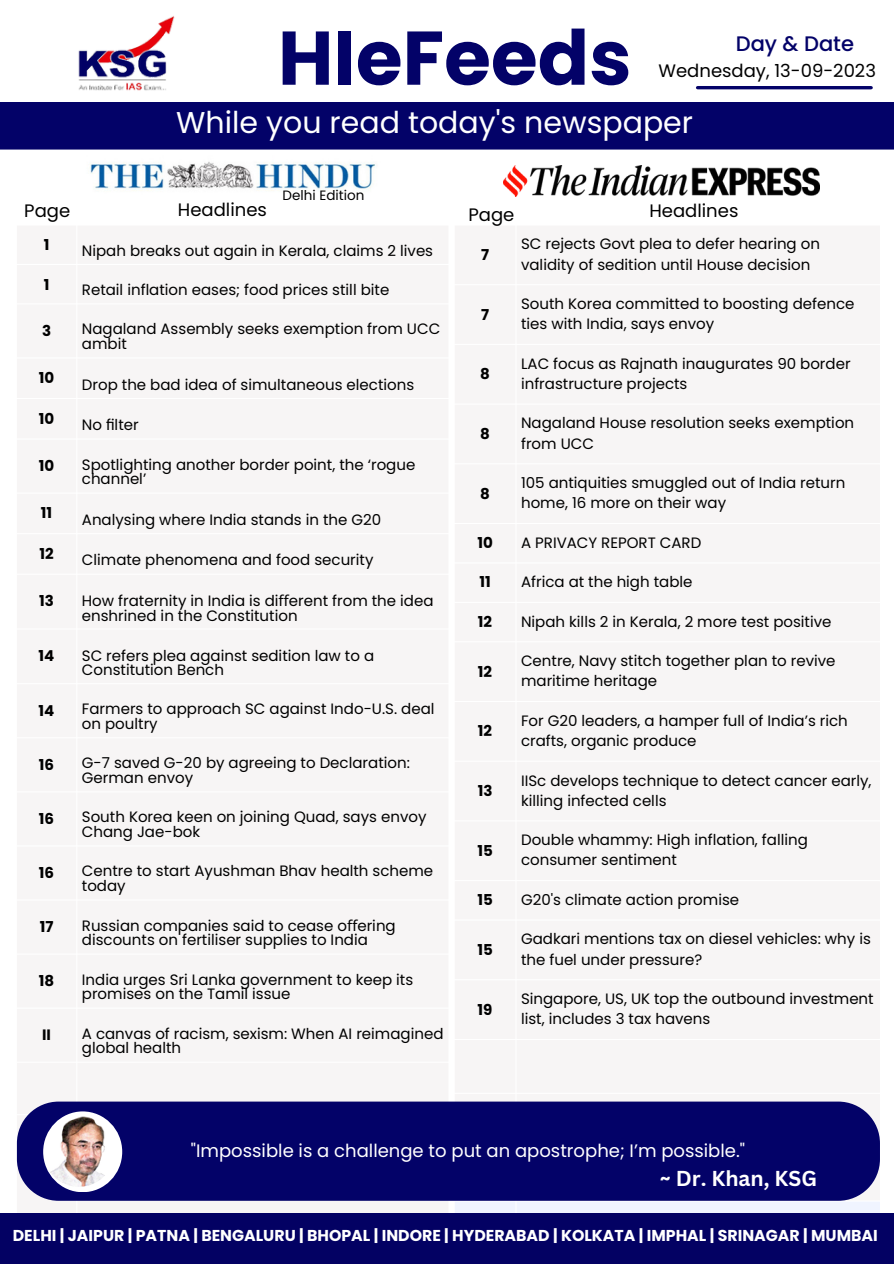
<style>
.page{position:relative;width:894px;height:1264px;background:#fff}
.page>*{position:absolute;margin:0;border:0;box-sizing:border-box;transform-origin:0 0}
.t1{font:700 75.9px "Poppins";color:#030268}
.t2{font:30px "Poppins";color:#fff}
.t3{font:700 21px "Canva Sans";color:#fff}
.t4{font:500 21px "Poppins";color:#030268}
.t5{font:18px "Poppins";color:#fff}
.t6{font:18px "Poppins";color:#000}
.t7{font:700 15.75px "Poppins";color:#fff}
.t8{font:15px/14.7px "Poppins";color:#000}
.t9{font:700 15px "Poppins";color:#000}
.t10{font:13.5px "Poppins";color:#000}
.s1{font-family:"Noto Sans"}
</style>
<div class="page">
<img style="left:503px;top:166px;width:316px;height:30px">
<div style="left:455px;top:1202px;width:424px;height:10px;background:#f0f4ff"></div>
<div style="left:17px;top:1101px;width:862px;height:99px;background:#030268"></div>
<div style="left:43px;top:1111px;width:79px;height:81px;background:#fff;border-radius:50%"></div>
<img style="left:43px;top:1115px;width:71px;height:71px;border-radius:50%">
<img style="left:78px;top:16px;width:97px;height:75px">
<div style="left:0;top:102px;width:893px;height:47px;background:#030268"></div>
<hr style="left:697px;top:86px;width:173px;height:3px;background:#030268">
<img style="left:90px;top:161px;width:286px;height:30px">
<div style="left:0;top:1212px;width:893px;height:51px;background:#030163"></div>
<p class="t1" style="left:278px;top:5px;width:355px">HIeFeeds</p>
<p class="t2" style="left:176px;top:101px;width:518px">While you read today's newspaper</p>
<p class="t4" style="left:735px;top:29px;width:120px">Day &amp; Date</p>
<p class="t6" style="left:658px;top:58px;width:219px">Wednesday, 13-09-2023</p>
<p class="t10" style="left:282px;top:186px;width:83px">Delhi Edition</p>
<p class="t6" style="left:24px;top:198px;width:47px">Page</p>
<p class="t6" style="left:178px;top:197px;width:90px">Headlines</p>
<p class="t6" style="left:468px;top:202px;width:47px">Page</p>
<p class="t6" style="left:649px;top:198px;width:90px">Headlines</p>
<p class="t9" style="left:44px;top:234px;width:7px">1</p>
<p class="t8" style="left:82px;top:243px;width:352px">Nipah breaks out again in Kerala, claims 2 lives</p>
<p class="t9" style="left:44px;top:274px;width:7px">1</p>
<p class="t8" style="left:82px;top:282px;width:309px">Retail inflation eases; food prices still bite</p>
<p class="t9" style="left:42px;top:320px;width:11px">3</p>
<p class="t8" style="left:82px;top:322px;width:360px">Nagaland Assembly seeks exemption from UCC ambit</p>
<p class="t9" style="left:39px;top:367px;width:17px">10</p>
<p class="t8" style="left:82px;top:377px;width:334px">Drop the bad idea of simultaneous elections</p>
<p class="t9" style="left:39px;top:408px;width:17px">10</p>
<p class="t8" style="left:82px;top:417px;width:58px">No filter</p>
<p class="t9" style="left:39px;top:455px;width:17px">10</p>
<p class="t8" style="left:82px;top:457px;width:335px">Spotlighting another border point, the ‘rogue channel’</p>
<p class="t9" style="left:41px;top:502px;width:13px">11</p>
<p class="t8" style="left:82px;top:512px;width:301px">Analysing where India stands in the G20</p>
<p class="t9" style="left:39px;top:543px;width:16px">12</p>
<p class="t8" style="left:82px;top:552px;width:293px">Climate phenomena and food security</p>
<p class="t9" style="left:39px;top:590px;width:16px">13</p>
<p class="t8" style="left:82px;top:593px;width:353px">How fraternity in India is di<span class="s1">ff</span>erent from the idea enshrined in the Constitution</p>
<p class="t9" style="left:39px;top:645px;width:17px">14</p>
<p class="t8" style="left:82px;top:648px;width:294px">SC refers plea against sedition law to a<br>Constitution Bench</p>
<p class="t9" style="left:39px;top:700px;width:17px">14</p>
<p class="t8" style="left:82px;top:701px;width:354px">Farmers to approach SC against Indo-U.S. deal on poultry</p>
<p class="t9" style="left:39px;top:754px;width:17px">16</p>
<p class="t8" style="left:82px;top:755px;width:329px">G-7 saved G-20 by agreeing to Declaration:<br>German envoy</p>
<p class="t9" style="left:39px;top:808px;width:17px">16</p>
<p class="t8" style="left:82px;top:809px;width:346px">South Korea keen on joining Quad, says envoy<br>Chang Jae-bok</p>
<p class="t9" style="left:39px;top:862px;width:17px">16</p>
<p class="t8" style="left:82px;top:863px;width:353px">Centre to start Ayushman Bhav health scheme today</p>
<p class="t9" style="left:40px;top:916px;width:15px">17</p>
<p class="t8" style="left:82px;top:917px;width:315px">Russian companies said to cease o<span class="s1">ff</span>ering discounts on fertiliser supplies to India</p>
<p class="t9" style="left:39px;top:970px;width:17px">18</p>
<p class="t8" style="left:82px;top:972px;width:333px">India urges Sri Lanka government to keep its promises on the Tamil issue</p>
<p class="t9" style="left:42px;top:1024px;width:10px">II</p>
<p class="t8" style="left:82px;top:1026px;width:363px">A canvas of racism, sexism: When AI reimagined global health</p>
<p class="t9" style="left:481px;top:244px;width:10px">7</p>
<p class="t8" style="left:521px;top:234px;width:300px;line-height:20.1px">SC rejects Govt plea to defer hearing on validity of sedition until House decision</p>
<p class="t9" style="left:481px;top:304px;width:10px">7</p>
<p class="t8" style="left:521px;top:294px;width:335px;line-height:20.1px">South Korea committed to boosting defence ties with India, says envoy</p>
<p class="t9" style="left:480px;top:363px;width:11px">8</p>
<p class="t8" style="left:521px;top:353px;width:331px;line-height:20.1px">LAC focus as Rajnath inaugurates 90 border infrastructure projects</p>
<p class="t9" style="left:480px;top:423px;width:11px">8</p>
<p class="t8" style="left:521px;top:413px;width:334px;line-height:20.1px">Nagaland House resolution seeks exemption from UCC</p>
<p class="t9" style="left:480px;top:483px;width:11px">8</p>
<p class="t8" style="left:521px;top:473px;width:326px;line-height:20.1px">105 antiquities smuggled out of India return home, 16 more on their way</p>
<p class="t9" style="left:477px;top:532px;width:17px">10</p>
<p class="t8" style="left:521px;top:535px;width:182px">A PRIVACY REPORT CARD</p>
<p class="t9" style="left:479px;top:571px;width:13px">11</p>
<p class="t8" style="left:521px;top:574px;width:173px">Africa at the high table</p>
<p class="t9" style="left:478px;top:611px;width:16px">12</p>
<p class="t8" style="left:521px;top:614px;width:312px">Nipah kills 2 in Kerala, 2 more test positive</p>
<p class="t9" style="left:478px;top:661px;width:16px">12</p>
<p class="t8" style="left:521px;top:651px;width:316px;line-height:20.1px">Centre, Navy stitch together plan to revive maritime heritage</p>
<p class="t9" style="left:478px;top:720px;width:16px">12</p>
<p class="t8" style="left:521px;top:710px;width:328px;line-height:20.1px">For G20 leaders, a hamper full of India’s rich crafts, organic produce</p>
<p class="t9" style="left:477px;top:780px;width:16px">13</p>
<p class="t8" style="left:521px;top:770px;width:352px;line-height:20.1px">IISc develops technique to detect cancer early, killing infected cells</p>
<p class="t9" style="left:477px;top:840px;width:17px">15</p>
<p class="t8" style="left:521px;top:830px;width:288px;line-height:20.1px">Double whammy: High inflation, falling consumer sentiment</p>
<p class="t9" style="left:477px;top:889px;width:17px">15</p>
<p class="t8" style="left:521px;top:892px;width:219px">G20's climate action promise</p>
<p class="t9" style="left:477px;top:939px;width:17px">15</p>
<p class="t8" style="left:521px;top:929px;width:351px;line-height:20.1px">Gadkari mentions tax on diesel vehicles: why is the fuel under pressure?</p>
<p class="t9" style="left:477px;top:998px;width:16px">19</p>
<p class="t8" style="left:521px;top:988px;width:354px;line-height:20.1px">Singapore, US, UK top the outbound investment list, includes 3 tax havens</p>
<p class="t5" style="left:191px;top:1137px;width:555px">"Impossible is a challenge to put an apostrophe; I’m possible."</p>
<p class="t3" style="left:659px;top:1163px;width:159px">~ Dr. Khan, KSG</p>
<p class="t7" style="left:13px;top:1224px;width:866px">DELHI | JAIPUR | PATNA | BENGALURU | BHOPAL | INDORE | HYDERABAD | KOLKATA | IMPHAL | SRINAGAR | MUMBAI</p>
</div>
